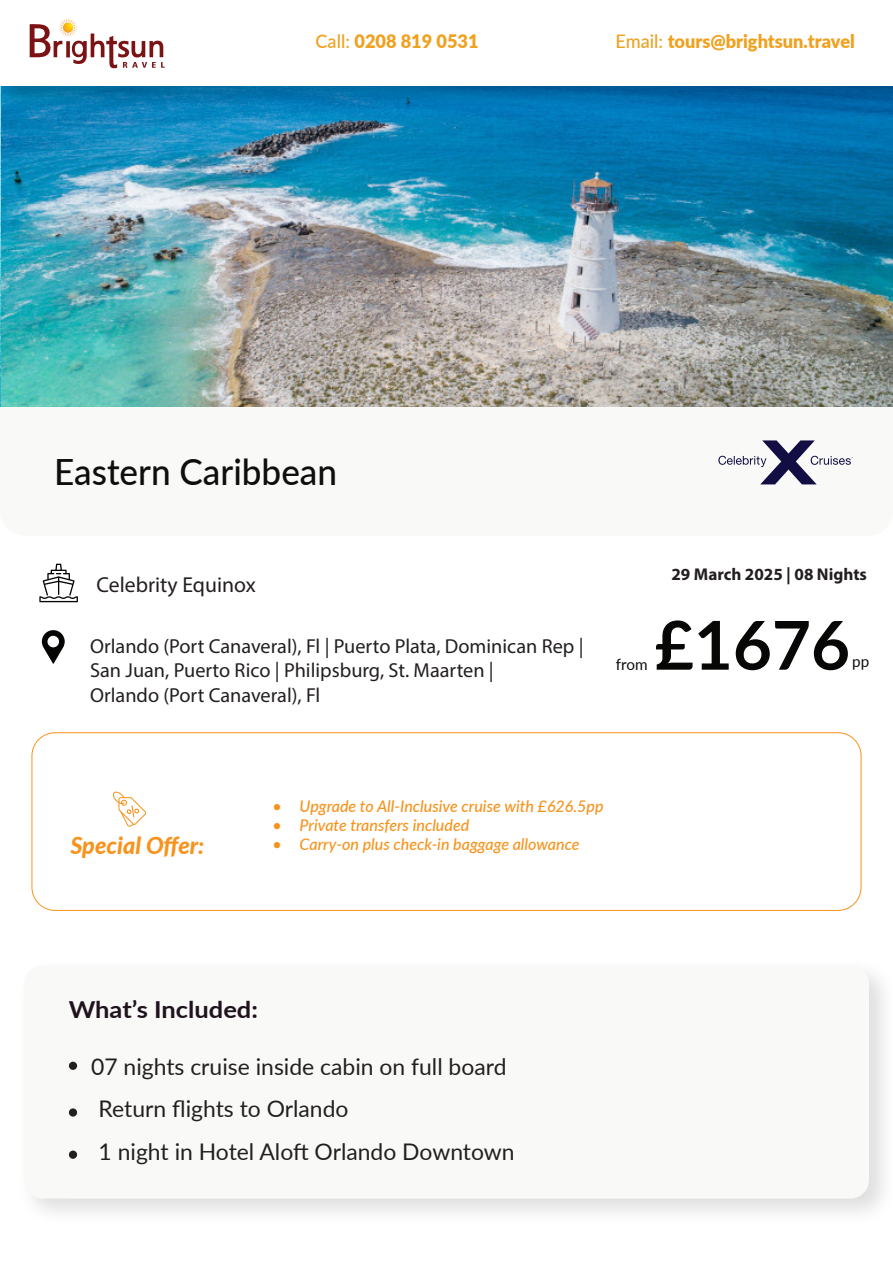
<style>
.page{position:relative;width:893px;height:1263px;background:#fff}
.page>*{position:absolute;margin:0;border:0;box-sizing:border-box;transform-origin:0 0}
.t1{font:700 67.35px "Lato";color:#070706}
.t2{font:500 36.15px "Lato";color:#0d0f0c}
.t3{font:700 23.4px "Lato";color:#20131d;scale:1.09 1}
.t4{font:italic 800 23.4px "Lato";color:#f7931d}
.t5{font:22.95px/42.8px "Lato";color:#231f20}
.t6{font:21.6px "Myriad Pro";color:#231f20}
.t7{font:20.25px/24.3px "Myriad Pro";color:#231f20}
.t8{font:900 18.6px "Lato";color:#efa11f}
.t9{font:700 17.1px "Myriad Pro";color:#231f20}
.t10{font:italic 500 16.05px "Lato";color:#f7931d}
.t11{font:15.75px "Lato";color:#0d0f0c}
.s1{font-weight:500}
</style>
<div class="page">
<div style="left:0;top:247px;width:893px;height:289px;background:#f9faf8;border-radius:24px"></div>
<img style="left:1px;top:119px;width:892px;height:287px">
<svg style="left:39px;top:564px;width:39px;height:38px"></svg>
<svg style="left:42px;top:630px;width:23px;height:34px"></svg>
<svg style="left:718px;top:440px;width:135px;height:44px"></svg>
<div style="left:32px;top:732px;width:829px;height:179px;border:1px solid #f7931d;border-radius:23px"></div>
<svg style="left:113px;top:791px;width:33px;height:36px"></svg>
<div style="left:24px;top:965px;width:845px;height:233px;background:#f9faf8;border-radius:19px"></div>
<div style="left:69px;top:1062px;width:8px;height:8px;background:#231f20;border-radius:50%"></div>
<div style="left:69px;top:1108px;width:8px;height:8px;background:#231f20;border-radius:50%"></div>
<div style="left:69px;top:1150px;width:8px;height:9px;background:#231f20;border-radius:50%"></div>
<img style="left:0;top:86px;width:893px;height:33px">
<svg style="left:30px;top:18px;width:135px;height:50px"></svg>
<p class="t8" style="left:316px;top:27px;width:165px"><span class="s1">Call:</span> 0208 819 0531</p>
<p class="t8" style="left:615px;top:27px;width:241px"><span class="s1">Email:</span> tours@brightsun.travel</p>
<h2 class="t2" style="left:54px;top:446px;width:284px">Eastern Caribbean</h2>
<p class="t6" style="left:97px;top:571px;width:161px">Celebrity Equinox</p>
<p class="t7" style="left:90px;top:634px;width:495px">Orlando (Port Canaveral), Fl | Puerto Plata, Dominican Rep |<br>San Juan, Puerto Rico | Philipsburg, St. Maarten |<br>Orlando (Port Canaveral), Fl</p>
<p class="t9" style="left:671px;top:563px;width:197px">29 March 2025 | 08 Nights</p>
<p class="t11" style="left:616px;top:653px;width:33px">from</p>
<h1 class="t1" style="left:655px;top:596px;width:197px">£1676</h1>
<p class="t11" style="left:852px;top:650px;width:19px">pp</p>
<p class="t10" style="left:273px;top:794px;width:332px">• Upgrade to All-Inclusive cruise with £626.5pp</p>
<p class="t10" style="left:273px;top:814px;width:198px">• Private transfers included</p>
<p class="t4" style="left:70px;top:828px;width:136px">Special Offer:</p>
<p class="t10" style="left:273px;top:833px;width:308px">• Carry-on plus check-in baggage allowance</p>
<p class="t3" style="left:69px;top:992px;width:175px">What’s Included:</p>
<p class="t5" style="left:99px;top:1044px;width:418px;text-indent:-7px">07 nights cruise inside cabin on full board<br>Return flights to Orlando<br>1 night in Hotel Aloft Orlando Downtown</p>
</div>
